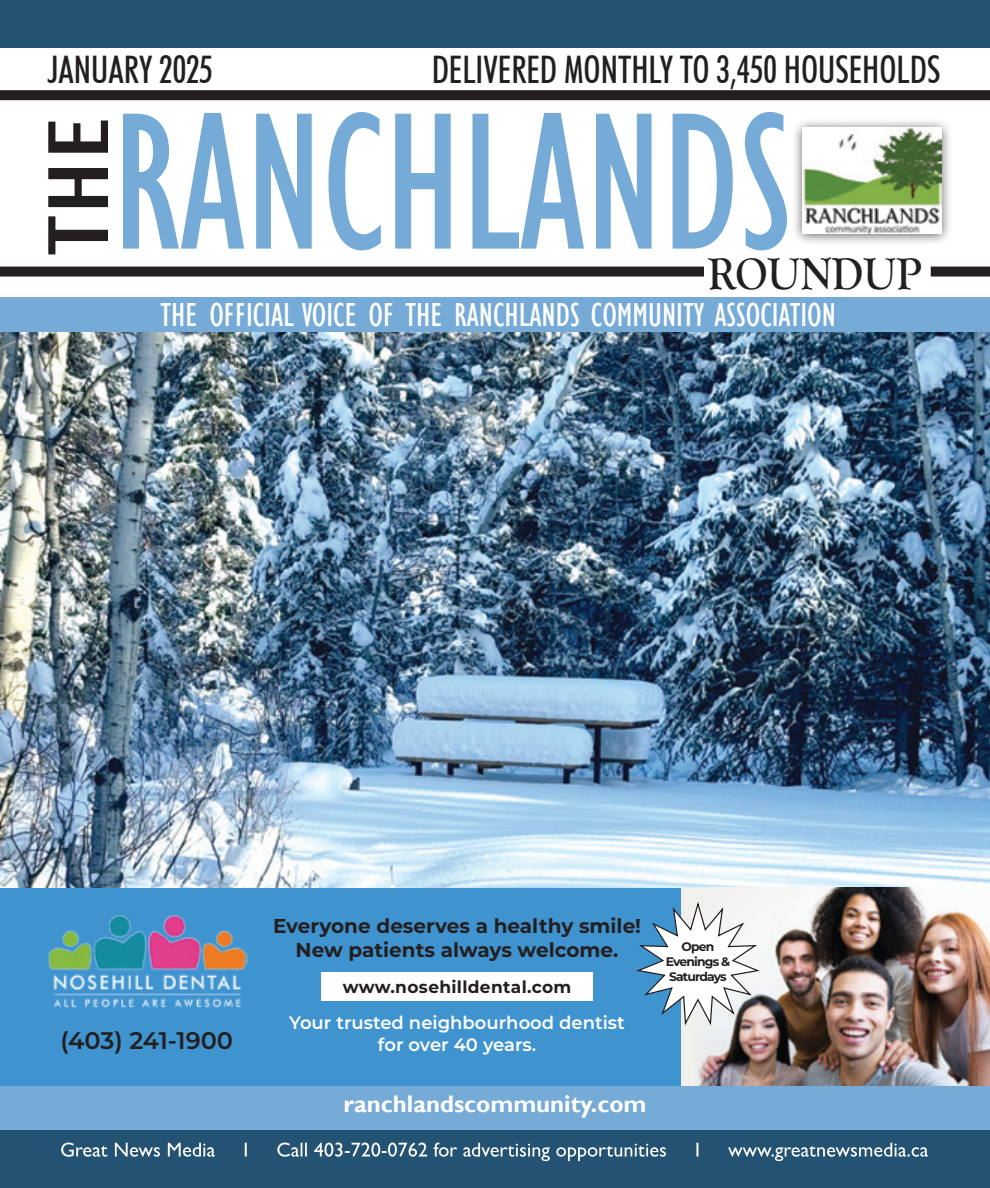
<style>
.page{position:relative;width:990px;height:1188px;background:#fff}
.page>*{position:absolute;margin:0;border:0;box-sizing:border-box;transform-origin:0 0}
.t1{font:condensed 202px "Gill Sans";color:#75abd6;scale:.92 1}
.t2{font:700 46px "Goudy Old Style T";color:#231f20;scale:.9 1}
.t3{font:500 condensed 38px "Futura BT";color:#231f20;scale:.92 1}
.t4{font:condensed 34.2px "Gill Sans";color:#fff}
.t5{font:700 24px "Gill Sans";color:#fff}
.t6{font:600 24px "Montserrat";color:#231f20}
.t7{font:700 20px/24px "Montserrat";color:#231f20;text-align:center}
.t8{font:600 18px/21.6px "Montserrat";color:#fff;text-align:center}
.t9{font:700 17px "Montserrat";letter-spacing:.02em;color:#231f20}
.t10{font:700 12.4px/14.8px "Montserrat";letter-spacing:-.07em;color:#231f20;text-align:center}
</style>
<div class="page">
<img style="left:0;top:332px;width:990px;height:556px">
<div style="left:0;top:1081px;width:990px;height:54px;background:#75abd6"></div>
<div style="left:0;top:1130px;width:990px;height:58px;background:#235272"></div>
<div style="left:0;top:0;width:990px;height:48px;background:#235272"></div>
<svg style="left:61px;top:1143px;width:867px;height:18px"></svg>
<div style="left:0;top:90px;width:990px;height:10px;background:#231f20"></div>
<div style="left:0;top:267px;width:704px;height:10px;background:#231f20"></div>
<div style="left:0;top:298px;width:990px;height:34px;background:#75abd6"></div>
<div style="left:931px;top:267px;width:59px;height:10px;background:#231f20"></div>
<div style="left:791px;top:117px;width:161px;height:128px;background:#231f20;opacity:.75"></div>
<img style="left:802px;top:128px;width:140px;height:106px">
<svg style="left:48px;top:121px;width:60px;height:133px"></svg>
<img style="left:694px;top:888px;width:296px;height:198px">
<div style="left:0;top:888px;width:681px;height:198px;background:#3f93cf"></div>
<img style="left:48px;top:915px;width:199px;height:93px">
<div style="left:321px;top:972px;width:272px;height:29px;background:#fff"></div>
<svg style="left:636px;top:902px;width:126px;height:126px"></svg>
<p class="t3" style="left:48px;top:46px;width:181px">JANUARY 2025</p>
<p class="t3" style="left:432px;top:46px;width:555px">DELIVERED MONTHLY TO 3,450 HOUSEHOLDS</p>
<p class="t1" style="left:112px;top:63px;width:740px">RANCHLANDS</p>
<p class="t2" style="left:708px;top:249px;width:239px">ROUNDUP</p>
<p class="t4" style="left:161px;top:295px;width:677px">THE OFFICIAL VOICE OF THE RANCHLANDS COMMUNITY ASSOCIATION</p>
<p class="t6" style="left:60px;top:1023px;width:174px">(403) 241-1900</p>
<p class="t7" style="left:273px;top:913px;width:370px">Everyone deserves a healthy smile!<br>New patients always welcome.</p>
<p class="t9" style="left:343px;top:974px;width:230px">www.nosehilldental.com</p>
<p class="t8" style="left:289px;top:1011px;width:337px">Your trusted neighbourhood dentist for over 40 years.</p>
<p class="t5" style="left:343px;top:1090px;width:305px">ranchlandscommunity.com</p>
<p class="t10" style="left:666px;top:939px;width:66px">Open<br>Evenings &amp;<br>Saturdays</p>
</div>
